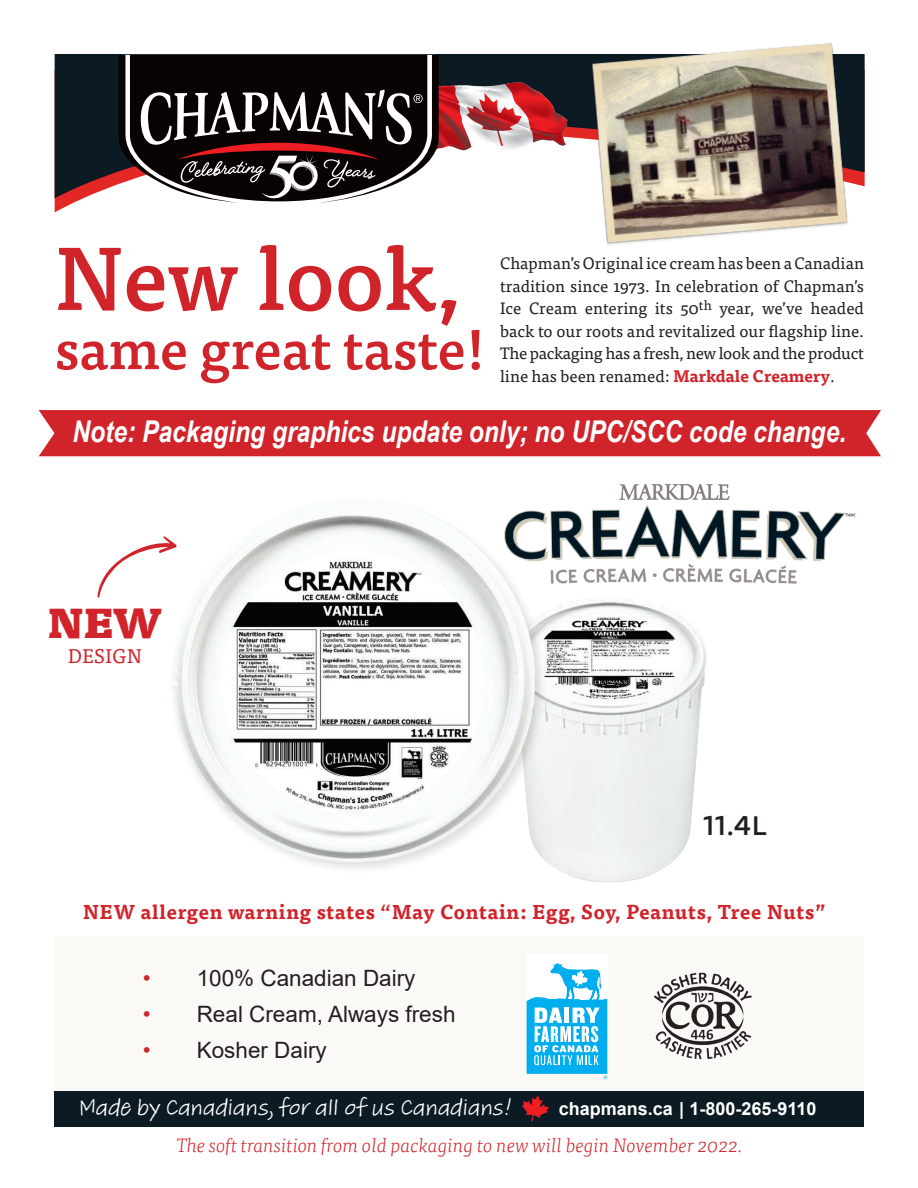
<style>
.page{position:relative;width:918px;height:1188px;background:#fff}
.page>*{position:absolute;margin:0;border:0;box-sizing:border-box;transform-origin:0 0}
.t1{font:500 88.5px "Tisa Pro";color:#d1232a}
.t2{font:500 55.5px "Tisa Pro";color:#d1232a}
.t3{font:900 40.35px "Tisa Pro";color:#d1232a}
.t4{font:italic 700 30px "Arial Narrow";color:#fff}
.t5{font:500 27.6px "Tisa Sans Pro";color:#231f20}
.t6{font:23.85px "Adobe Handwriting Tiffany";color:#fff}
.t7{font:22.5px "Arial";color:#231f20}
.t8{font:700 19.8px "Tisa Pro";letter-spacing:.03em;color:#d1232a}
.t9{font:19.8px "Tisa Pro";letter-spacing:.03em;color:#d1232a}
.t10{font:italic 300 19.5px "Tisa Pro";color:#d1232a}
.t11{font:700 18px "Arial";color:#fff}
.t12{font:16.5px/22.5px "Tisa Pro";letter-spacing:-.02em;color:#231f20;text-align:justify}
.s1{font-weight:700;color:#d1232a}
.s2{font-size:26.55px}
.s3{color:#d1232a}
</style>
<div class="page">
<svg style="left:55px;top:54px;width:810px;height:144px;background:#36353c"></svg>
<svg style="left:119px;top:55px;width:448px;height:148px"></svg>
<img style="left:586px;top:43px;width:268px;height:202px">
<div style="left:54px;top:936px;width:810px;height:155px;background:#faf9f5"></div>
<div style="left:39px;top:410px;width:842px;height:46px;background:#d1232a"></div>
<svg style="left:527px;top:963px;width:80px;height:116px"></svg>
<img style="left:654px;top:972px;width:98px;height:88px">
<svg style="left:97px;top:536px;width:68px;height:62px"></svg>
<img style="left:548px;top:597px;width:159px;height:285px">
<div style="left:168px;top:496px;width:380px;height:379px;background:#231f20;opacity:.15"></div>
<img style="left:165px;top:496px;width:376px;height:372px">
<img style="left:498px;top:484px;width:358px;height:105px">
<div style="left:54px;top:1091px;width:810px;height:35px;background:#0b1a23"></div>
<svg style="left:522px;top:1096px;width:27px;height:26px"></svg>
<p class="t1" style="left:55px;top:210px;width:407px">New look,</p>
<p class="t2" style="left:55px;top:307px;width:432px">same great taste!</p>
<p class="t12" style="left:500px;top:251px;width:365px">Chapman’s Original ice cream has been a Canadian tradition since 1973. In celebration of Chapman’s Ice Cream entering its 50<sup>th</sup> year, we’ve headed back to our roots and revitalized our flagship line.<br>The packaging has a fresh, new look and the product line has been renamed: <span class="s1">Markdale Creamery</span>.</p>
<p class="t4" style="left:72px;top:409px;width:775px">Note: Packaging graphics update only; no UPC/SCC code change.</p>
<p class="t3" style="left:48px;top:588px;width:116px">NEW</p>
<p class="t9" style="left:68px;top:641px;width:75px">DESIGN</p>
<p class="t5" style="left:703px;top:806px;width:65px">11.4<span class="s2">L</span></p>
<p class="t8" style="left:83px;top:896px;width:744px">NEW allergen warning states “May Contain: Egg, Soy, Peanuts, Tree Nuts”</p>
<p class="t7" style="left:143px;top:963px;width:274px"><span class="s3">•</span> 100% Canadian Dairy</p>
<p class="t7" style="left:143px;top:999px;width:314px"><span class="s3">•</span> Real Cream, Always fresh</p>
<p class="t7" style="left:143px;top:1035px;width:186px"><span class="s3">•</span> Kosher Dairy</p>
<p class="t6" style="left:78px;top:1091px;width:436px">Made by Canadians, for all of us Canadians!</p>
<p class="t11" style="left:559px;top:1096px;width:259px">chapmans.ca | 1-800-265-9110</p>
<p class="t10" style="left:177px;top:1132px;width:567px">The soft transition from old packaging to new will begin November 2022.</p>
</div>
